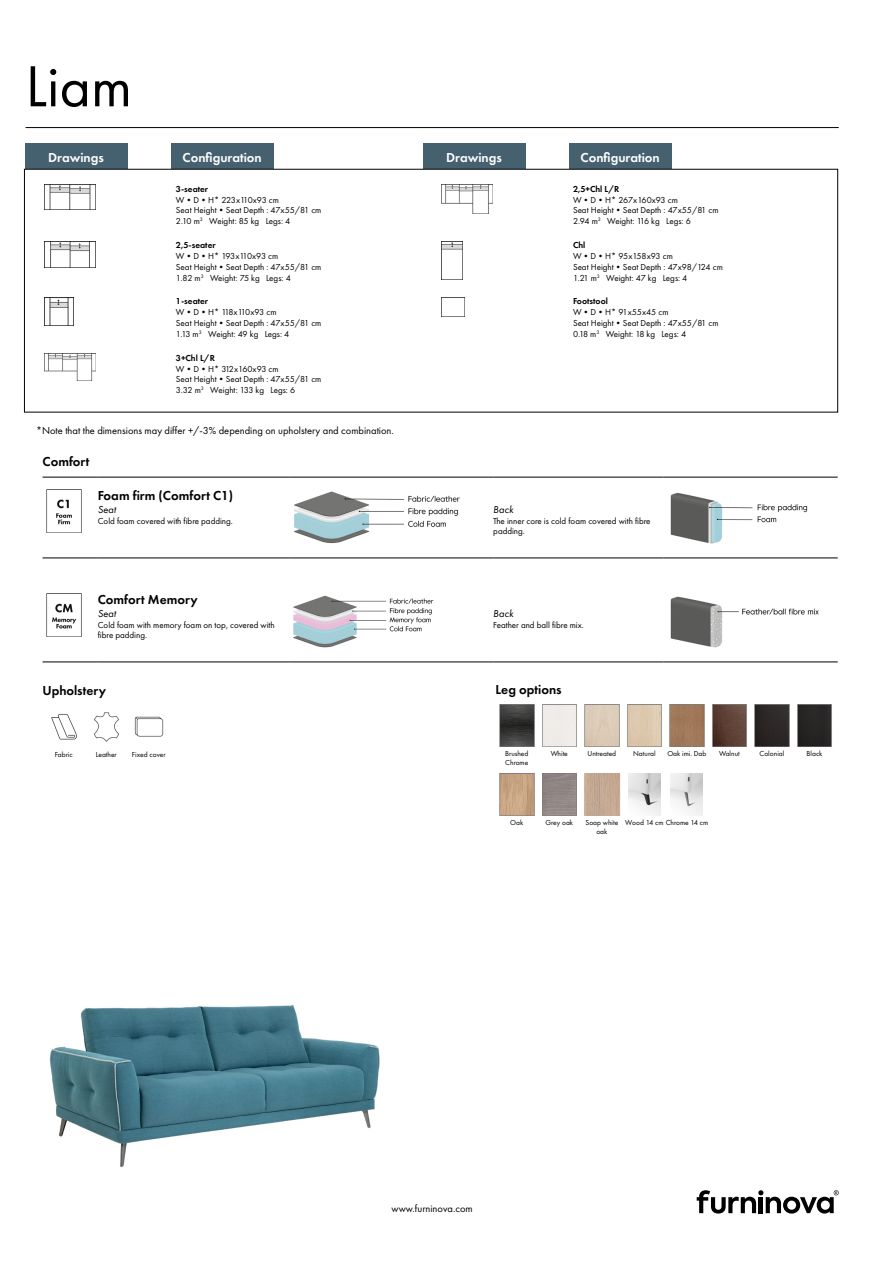
<style>
.page{position:relative;width:893px;height:1263px;background:#fff}
.page>*{position:absolute;margin:0;border:0;box-sizing:border-box;transform-origin:0 0}
.t1{font:60px "Futura PT";color:#000}
.Fliktext{font:600 13.5px "Futura PT";color:#fff}
.BeskrivningNamn{font:600 13.5px "Futura PT";color:#000}
.Teknikrubrik{font:600 13.5px "Futura PT";color:#000}
.Teknikrubrik_Ben{font:600 13.5px "Futura PT";color:#000}
.Beskrivning_Comfort{font:600 13.5px "Futura PT";color:#000}
.Fotnot_mått{font:10.5px "Futura PT";color:#000}
.BeskrivningRubrik{font:italic 10.5px "Futura PT";color:#000}
.BeskrivningText{font:9px/10.8px "Futura PT";color:#000}
.Dimensioner{font:9px "Futura PT";color:#000}
.TabelltextV{font:600 9px "Futura PT";color:#000}
.Dimensioner-2{font:9px "Futura PT";letter-spacing:-.02em;color:#000}
.Ikontext{font:7.5px/9px "Futura PT";color:#000}
</style>
<div class="page">
<hr style="left:26px;top:127px;width:813px;height:1px;background:#000">
<div style="left:25px;top:144px;width:102px;height:25px;background:#45606f"></div>
<div style="left:423px;top:144px;width:102px;height:25px;background:#45606f"></div>
<div style="left:171px;top:144px;width:102px;height:25px;background:#45606f"></div>
<div style="left:569px;top:144px;width:102px;height:25px;background:#45606f"></div>
<img style="left:44px;top:185px;width:47px;height:24px">
<img style="left:44px;top:241px;width:51px;height:27px">
<img style="left:44px;top:298px;width:29px;height:28px">
<img style="left:44px;top:354px;width:51px;height:27px">
<img style="left:49px;top:1005px;width:331px;height:163px">
<hr style="left:43px;top:477px;width:55px;height:1px;background:#000">
<hr style="left:98px;top:477px;width:191px;height:1px;background:#000">
<hr style="left:289px;top:477px;width:204px;height:1px;background:#000">
<hr style="left:493px;top:477px;width:170px;height:1px;background:#000">
<hr style="left:663px;top:477px;width:175px;height:1px;background:#000">
<hr style="left:43px;top:558px;width:55px;height:1px;background:#000">
<hr style="left:98px;top:558px;width:191px;height:1px;background:#000">
<hr style="left:289px;top:558px;width:204px;height:1px;background:#000">
<hr style="left:493px;top:558px;width:170px;height:1px;background:#000">
<hr style="left:663px;top:558px;width:175px;height:1px;background:#000">
<img style="left:46px;top:490px;width:36px;height:42px">
<img style="left:294px;top:491px;width:166px;height:53px">
<img style="left:670px;top:492px;width:138px;height:52px">
<hr style="left:43px;top:662px;width:55px;height:1px;background:#000">
<hr style="left:98px;top:662px;width:191px;height:1px;background:#000">
<hr style="left:289px;top:662px;width:204px;height:1px;background:#000">
<hr style="left:493px;top:662px;width:170px;height:1px;background:#000">
<hr style="left:663px;top:662px;width:175px;height:1px;background:#000">
<img style="left:46px;top:594px;width:36px;height:42px">
<img style="left:293px;top:595px;width:141px;height:53px">
<img style="left:670px;top:596px;width:149px;height:52px">
<img style="left:51px;top:714px;width:26px;height:26px">
<svg style="left:94px;top:712px;width:25px;height:30px"></svg>
<svg style="left:134px;top:716px;width:30px;height:21px"></svg>
<img style="left:499px;top:704px;width:36px;height:43px">
<svg style="left:542px;top:704px;width:35px;height:43px;background:#e7e3e0"></svg>
<svg style="left:584px;top:704px;width:36px;height:43px;background:#d4c5b3"></svg>
<svg style="left:627px;top:704px;width:35px;height:43px;background:#d6c3ab"></svg>
<svg style="left:669px;top:704px;width:36px;height:43px;background:#9e7a5e"></svg>
<svg style="left:712px;top:704px;width:35px;height:43px;background:#60453b"></svg>
<svg style="left:754px;top:704px;width:36px;height:43px;background:#332f2e"></svg>
<svg style="left:797px;top:704px;width:35px;height:43px;background:#2e2d2b"></svg>
<img style="left:499px;top:773px;width:36px;height:43px">
<img style="left:584px;top:773px;width:37px;height:43px">
<img style="left:628px;top:773px;width:32px;height:43px">
<img style="left:671px;top:773px;width:32px;height:43px">
<img style="left:441px;top:185px;width:51px;height:29px">
<img style="left:441px;top:241px;width:21px;height:39px">
<img style="left:441px;top:298px;width:24px;height:19px">
<svg style="left:697px;top:1190px;width:142px;height:23px"></svg>
<h1 class="t1" style="left:26px;top:51px;width:108px">Liam</h1>
<p class="Fliktext" style="left:48px;top:149px;width:57px">Drawings</p>
<p class="Fliktext" style="left:183px;top:149px;width:81px">Configuration</p>
<p class="Fliktext" style="left:446px;top:149px;width:57px">Drawings</p>
<p class="Fliktext" style="left:581px;top:149px;width:81px">Configuration</p>
<p class="TabelltextV" style="left:176px;top:183px;width:34px">3-seater</p>
<p class="Dimensioner-2" style="left:176px;top:194px;width:105px">W•D•H* 223x110x93 cm</p>
<p class="BeskrivningText" style="left:176px;top:205px;width:147px">Seat Height•Seat Depth : 47x55/81 cm</p>
<p class="BeskrivningText" style="left:176px;top:216px;width:116px">2.10 m<sup>3</sup> Weight: 85 kg Legs: 4</p>
<p class="TabelltextV" style="left:176px;top:239px;width:41px">2,5-seater</p>
<p class="Dimensioner-2" style="left:176px;top:251px;width:104px">W•D•H* 193x110x93 cm</p>
<p class="BeskrivningText" style="left:176px;top:261px;width:147px">Seat Height•Seat Depth : 47x55/81 cm</p>
<p class="BeskrivningText" style="left:176px;top:272px;width:116px">1.82 m<sup>3</sup> Weight: 75 kg Legs: 4</p>
<p class="TabelltextV" style="left:176px;top:296px;width:34px">1-seater</p>
<p class="Dimensioner-2" style="left:176px;top:307px;width:102px">W•D•H* 118x110x93 cm</p>
<p class="BeskrivningText" style="left:176px;top:318px;width:147px">Seat Height•Seat Depth : 47x55/81 cm</p>
<p class="BeskrivningText" style="left:176px;top:328px;width:115px">1.13 m<sup>3</sup> Weight: 49 kg Legs: 4</p>
<p class="TabelltextV" style="left:176px;top:352px;width:40px">3+Chl L/R</p>
<p class="Dimensioner" style="left:176px;top:363px;width:104px">W•D•H* 312x160x93 cm</p>
<p class="BeskrivningText" style="left:176px;top:374px;width:147px">Seat Height•Seat Depth : 47x55/81 cm</p>
<p class="BeskrivningText" style="left:176px;top:385px;width:121px">3.32 m<sup>3</sup> Weight: 133 kg Legs: 6</p>
<p class="Fotnot_mått" style="left:36px;top:425px;width:359px">*Note that the dimensions may differ +/-3% depending on upholstery and combination.</p>
<p class="Beskrivning_Comfort" style="left:43px;top:453px;width:49px">Comfort</p>
<p class="BeskrivningNamn" style="left:98px;top:487px;width:137px">Foam firm (Comfort C1)</p>
<p class="BeskrivningRubrik" style="left:98px;top:503px;width:20px">Seat</p>
<p class="BeskrivningText" style="left:98px;top:515px;width:137px">Cold foam covered with fibre padding.</p>
<p class="BeskrivningNamn" style="left:98px;top:591px;width:101px">Comfort Memory</p>
<p class="BeskrivningRubrik" style="left:98px;top:607px;width:20px">Seat</p>
<p class="BeskrivningText" style="left:98px;top:619px;width:178px">Cold foam with memory foam on top, covered with fibre padding.</p>
<p class="Teknikrubrik" style="left:43px;top:682px;width:65px">Upholstery</p>
<p class="Ikontext" style="left:55px;top:750px;width:19px">Fabric</p>
<p class="Ikontext" style="left:96px;top:750px;width:23px">Leather</p>
<p class="Ikontext" style="left:132px;top:750px;width:35px">Fixed cover</p>
<p class="TabelltextV" style="left:573px;top:183px;width:48px">2,5+Chl L/R</p>
<p class="Dimensioner" style="left:573px;top:194px;width:106px">W•D•H* 267x160x93 cm</p>
<p class="BeskrivningText" style="left:573px;top:205px;width:147px">Seat Height•Seat Depth : 47x55/81 cm</p>
<p class="BeskrivningText" style="left:573px;top:216px;width:119px">2.94 m<sup>3</sup> Weight: 116 kg Legs: 6</p>
<p class="TabelltextV" style="left:573px;top:239px;width:14px">Chl</p>
<p class="Dimensioner" style="left:573px;top:251px;width:101px">W•D•H* 95x158x93 cm</p>
<p class="BeskrivningText" style="left:573px;top:261px;width:151px">Seat Height•Seat Depth : 47x98/124 cm</p>
<p class="BeskrivningText" style="left:573px;top:272px;width:116px">1.21 m<sup>3</sup> Weight: 47 kg Legs: 4</p>
<p class="TabelltextV" style="left:573px;top:296px;width:36px">Footstool</p>
<p class="Dimensioner" style="left:573px;top:307px;width:97px">W•D•H* 91x55x45 cm</p>
<p class="BeskrivningText" style="left:573px;top:318px;width:147px">Seat Height•Seat Depth : 47x55/81 cm</p>
<p class="BeskrivningText" style="left:573px;top:328px;width:115px">0.18 m<sup>3</sup> Weight: 18 kg Legs: 4</p>
<p class="BeskrivningRubrik" style="left:493px;top:503px;width:22px">Back</p>
<p class="BeskrivningText" style="left:493px;top:515px;width:159px">The inner core is cold foam covered with fibre padding.</p>
<p class="BeskrivningRubrik" style="left:493px;top:607px;width:22px">Back</p>
<p class="BeskrivningText" style="left:493px;top:619px;width:92px">Feather and ball fibre mix.</p>
<p class="Teknikrubrik_Ben" style="left:496px;top:681px;width:68px">Leg options</p>
<p class="Ikontext" style="left:505px;top:749px;width:25px">Brushed<br>Chrome</p>
<p class="Ikontext" style="left:551px;top:749px;width:19px">White</p>
<p class="Ikontext" style="left:587px;top:749px;width:30px">Untreated</p>
<p class="Ikontext" style="left:633px;top:749px;width:24px">Natural</p>
<p class="Ikontext" style="left:667px;top:749px;width:41px">Oak imi. Dab</p>
<p class="Ikontext" style="left:719px;top:749px;width:22px">Walnut</p>
<p class="Ikontext" style="left:759px;top:749px;width:26px">Colonial</p>
<p class="Ikontext" style="left:806px;top:749px;width:17px">Black</p>
<p class="Ikontext" style="left:510px;top:818px;width:15px">Oak</p>
<p class="Ikontext" style="left:546px;top:818px;width:29px">Grey oak</p>
<p class="Ikontext" style="left:585px;top:818px;width:34px;text-align:center">Soap white oak</p>
<p class="Ikontext" style="left:625px;top:818px;width:84px">Wood 14 cm Chrome 14 cm</p>
<p class="Fotnot_mått" style="left:392px;top:1202px;width:83px">www.furninova.com</p>
</div>
